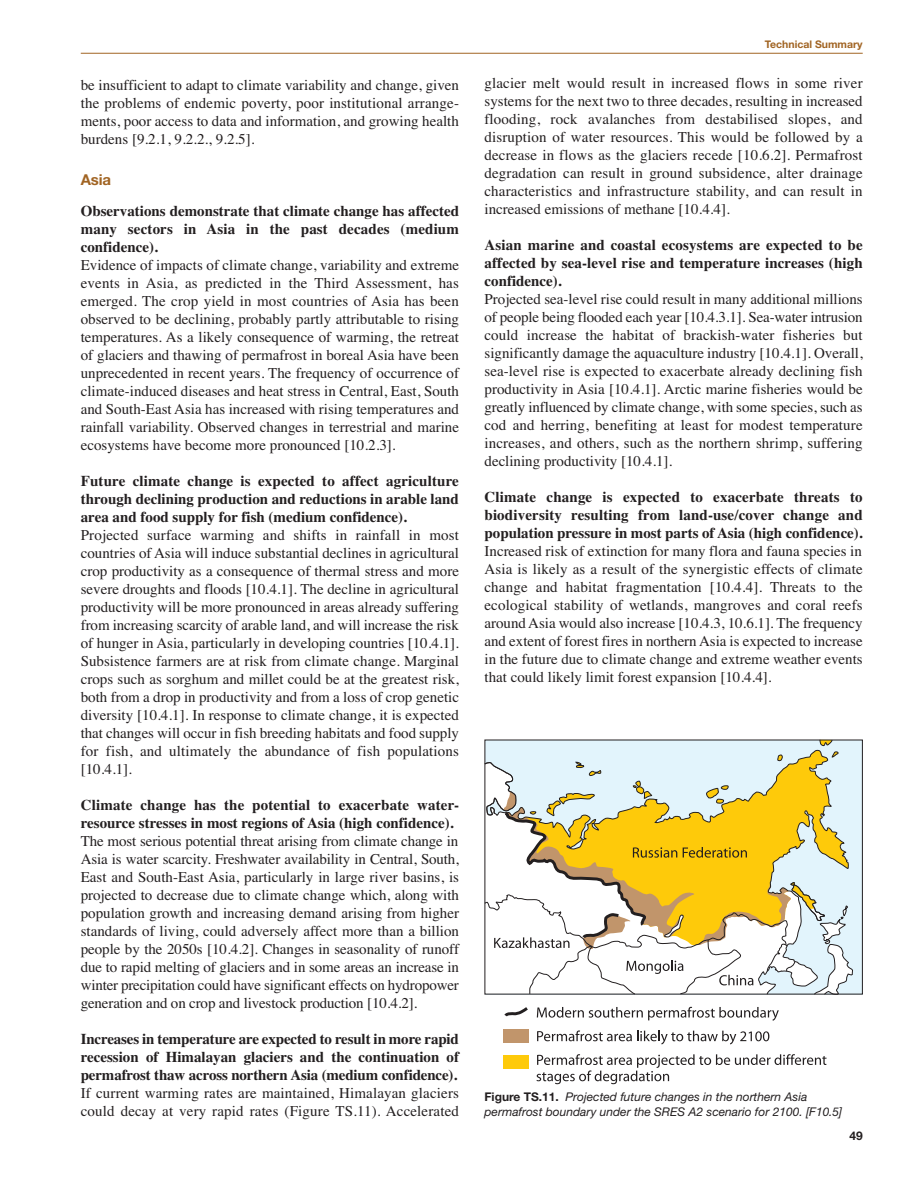
<style>
.page{position:relative;width:918px;height:1188px;background:#fff}
.page>*{position:absolute;margin:0;border:0;box-sizing:border-box;transform-origin:0 0}
.t1{font:15px/18px "Times";color:#231f20;text-align:justify}
.t2{font:700 15px/18px "Times";color:#231f20;text-align:justify}
.t3{font:700 15px "Helvetica Neue";color:#a16423}
.t4{font:italic 12px/14.4px "Helvetica Neue";color:#231f20}
.t5{font:700 12px "Helvetica Neue";color:#231f20}
.t6{font:700 10.5px "Helvetica Neue";color:#a16423}
.s1{font-weight:700;font-style:normal}
</style>
<div class="page">
<hr style="left:81px;top:53px;width:782px;height:1px;background:#a16423">
<div style="left:485px;top:740px;width:377px;height:254px;background:#e2f4fc"></div>
<div style="left:503px;top:1030px;width:25px;height:13px;background:#c1956b"></div>
<div style="left:503px;top:1055px;width:25px;height:13px;background:#feca0a"></div>
<svg style="left:504px;top:1007px;width:24px;height:10px"></svg>
<svg style="left:485px;top:740px;width:368px;height:255px"></svg>
<svg style="left:537px;top:1007px;width:242px;height:14px"></svg>
<svg style="left:537px;top:1030px;width:232px;height:14px"></svg>
<svg style="left:537px;top:1054px;width:290px;height:30px"></svg>
<p class="t1" style="left:81px;top:76px;width:380px">be insufficient to adapt to climate variability and change, given the problems of endemic poverty, poor institutional arrange&shy;ments, poor access to data and information, and growing health burdens [9.2.1, 9.2.2., 9.2.5].</p>
<p class="t3" style="left:81px;top:174px;width:32px">Asia</p>
<p class="t2" style="left:81px;top:202px;width:380px">Observations demonstrate that climate change has affected many sectors in Asia in the past decades (medium confidence).</p>
<p class="t1" style="left:81px;top:256px;width:380px">Evidence of impacts of climate change, variability and extreme events in Asia, as predicted in the Third Assessment, has emerged. The crop yield in most countries of Asia has been observed to be declining, probably partly attributable to rising temperatures. As a likely consequence of warming, the retreat of glaciers and thawing of permafrost in boreal Asia have been unprecedented in recent years. The frequency of occurrence of climate-induced diseases and heat stress in Central, East, South and South-East Asia has increased with rising temperatures and rainfall variability. Observed changes in terrestrial and marine ecosystems have become more pronounced [10.2.3].</p>
<p class="t2" style="left:81px;top:472px;width:380px">Future climate change is expected to affect agriculture through declining production and reductions in arable land area and food supply for fish (medium confidence).</p>
<p class="t1" style="left:81px;top:526px;width:380px">Projected surface warming and shifts in rainfall in most countries of Asia will induce substantial declines in agricultural crop productivity as a consequence of thermal stress and more severe droughts and floods [10.4.1]. The decline in agricultural productivity will be more pronounced in areas already suffering from increasing scarcity of arable land, and will increase the risk of hunger in Asia, particularly in developing countries [10.4.1].<br>Subsistence farmers are at risk from climate change. Marginal crops such as sorghum and millet could be at the greatest risk, both from a drop in productivity and from a loss of crop genetic diversity [10.4.1]. In response to climate change, it is expected that changes will occur in fish breeding habitats and food supply for fish, and ultimately the abundance of fish populations [10.4.1].</p>
<p class="t2" style="left:81px;top:796px;width:380px">Climate change has the potential to exacerbate water&shy;resource stresses in most regions of Asia (high confidence).</p>
<p class="t1" style="left:81px;top:832px;width:380px">The most serious potential threat arising from climate change in Asia is water scarcity. Freshwater availability in Central, South, East and South-East Asia, particularly in large river basins, is projected to decrease due to climate change which, along with population growth and increasing demand arising from higher standards of living, could adversely affect more than a billion people by the 2050s [10.4.2]. Changes in seasonality of runoff due to rapid melting of glaciers and in some areas an increase in winter precipitation could have significant effects on hydropower generation and on crop and livestock production [10.4.2].</p>
<p class="t2" style="left:81px;top:1030px;width:380px">Increases in temperature are expected to result in more rapid recession of Himalayan glaciers and the continuation of permafrost thaw across northern Asia (medium confidence).</p>
<p class="t1" style="left:81px;top:1084px;width:380px">If current warming rates are maintained, Himalayan glaciers could decay at very rapid rates (Figure TS.11). Accelerated</p>
<p class="t6" style="left:765px;top:40px;width:99px">Technical Summary</p>
<p class="t1" style="left:485px;top:74px;width:380px">glacier melt would result in increased flows in some river systems for the next two to three decades, resulting in increased flooding, rock avalanches from destabilised slopes, and disruption of water resources. This would be followed by a decrease in flows as the glaciers recede [10.6.2]. Permafrost degradation can result in ground subsidence, alter drainage characteristics and infrastructure stability, and can result in increased emissions of methane [10.4.4].</p>
<p class="t2" style="left:485px;top:236px;width:380px">Asian marine and coastal ecosystems are expected to be affected by sea-level rise and temperature increases (high confidence).</p>
<p class="t1" style="left:485px;top:290px;width:380px">Projected sea-level rise could result in many additional millions of people being flooded each year [10.4.3.1]. Sea-water intrusion could increase the habitat of brackish-water fisheries but significantly damage the aquaculture industry [10.4.1]. Overall, sea-level rise is expected to exacerbate already declining fish productivity in Asia [10.4.1]. Arctic marine fisheries would be greatly influenced by climate change, with some species, such as cod and herring, benefiting at least for modest temperature increases, and others, such as the northern shrimp, suffering declining productivity [10.4.1].</p>
<p class="t2" style="left:485px;top:488px;width:380px">Climate change is expected to exacerbate threats to biodiversity resulting from land-use/cover change and population pressure in most parts of Asia (high confidence).</p>
<p class="t1" style="left:485px;top:542px;width:380px">Increased risk of extinction for many flora and fauna species in Asia is likely as a result of the synergistic effects of climate change and habitat fragmentation [10.4.4]. Threats to the ecological stability of wetlands, mangroves and coral reefs around Asia would also increase [10.4.3, 10.6.1]. The frequency and extent of forest fires in northern Asia is expected to increase in the future due to climate change and extreme weather events that could likely limit forest expansion [10.4.4].</p>
<p class="t4" style="left:485px;top:1091px;width:359px"><span class="s1">Figure TS.11.</span> Projected future changes in the northern Asia permafrost boundary under the SRES A2 scenario for 2100. [F10.5]</p>
<p class="t5" style="left:849px;top:1131px;width:15px">49</p>
</div>
